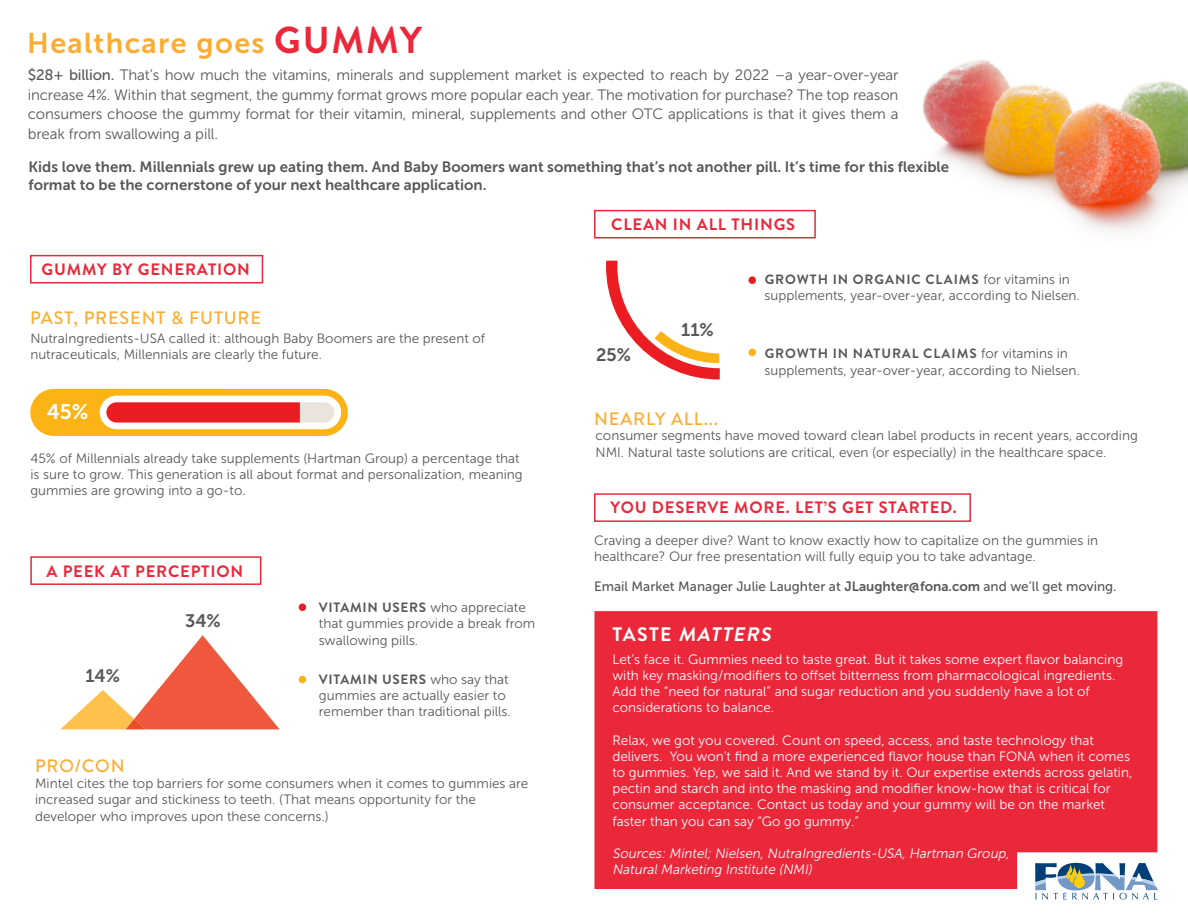
<style>
.page{position:relative;width:1188px;height:918px;background:#fff}
.page>*{position:absolute;margin:0;border:0;box-sizing:border-box;transform-origin:0 0}
.t1{font:28.5px "Museo Sans 700";letter-spacing:.05em;color:#fbad33}
.t2{font:21px "Museo Sans 700";color:#fff}
.t3{font:italic 700 19.5px "Brandon Grotesque";color:#fff}
.t4{font:500 18px "Brandon Grotesque";letter-spacing:.05em;color:#fbad33}
.t5{font:18px "Museo Sans 700";color:#57585a}
.t6{font:700 16.5px "Brandon Grotesque";letter-spacing:.05em;color:#eb273a}
.t7{font:15px/19.5px "Museo Sans 300";letter-spacing:-.01em;color:#57585a;text-align:justify}
.t8{font:15px/18px "Museo Sans 700";color:#57585a}
.t9{font:13.5px/16.2px "Museo Sans 300";color:#57585a}
.t10{font:13.5px/16.2px "Museo Sans 300";color:#fff}
.t11{font:italic 13.5px/16.2px "Museo Sans 300";color:#fff}
.t12{font:13.5px "Museo Sans 500";color:#57585a}
.s1{font-family:"Brandon Grotesque";font-weight:700;font-size:37.5px;color:#eb273a}
.s2{font-family:"Museo Sans 500"}
.s3{font-family:"Brandon Grotesque";font-weight:700}
.s4{font-family:"Museo Sans 700"}
.s5{font-style:normal}
</style>
<div class="page">
<div style="left:594px;top:611px;width:563px;height:278px;background:#eb273a"></div>
<svg style="left:1035px;top:863px;width:123px;height:37px"></svg>
<img style="left:922px;top:60px;width:266px;height:172px">
<div style="left:30px;top:255px;width:233px;height:28px;border:2px solid #eb273a"></div>
<div style="left:594px;top:210px;width:222px;height:28px;border:2px solid #eb273a"></div>
<div style="left:30px;top:556px;width:231px;height:29px;border:2px solid #eb273a"></div>
<div style="left:594px;top:493px;width:377px;height:29px;border:2px solid #eb273a"></div>
<svg style="left:30px;top:389px;width:318px;height:47px"></svg>
<svg style="left:60px;top:635px;width:220px;height:94px"></svg>
<div style="left:299px;top:676px;width:7px;height:7px;background:#fbb316;border-radius:50%"></div>
<div style="left:299px;top:604px;width:7px;height:7px;background:#eb1c22;border-radius:50%"></div>
<svg style="left:606px;top:261px;width:114px;height:119px"></svg>
<div style="left:748px;top:349px;width:8px;height:7px;background:#fbb316;border-radius:50%"></div>
<div style="left:748px;top:276px;width:8px;height:8px;background:#eb1c22;border-radius:50%"></div>
<p class="t1" style="left:27px;top:28px;width:396px">Healthcare goes <span class="s1">GUMMY</span></p>
<p class="t7" style="left:28px;top:65px;width:872px"><span class="s2">$28+ billion.</span> That’s how much the vitamins, minerals and supplement market is expected to reach by 2022 –a year-over-year increase 4%. Within that segment, the gummy format grows more popular each year. The motivation for purchase? The top reason consumers choose the gummy format for their vitamin, mineral, supplements and other OTC applications is that it gives them a break from swallowing a pill.</p>
<p class="t8" style="left:28px;top:158px;width:922px">Kids love them. Millennials grew up eating them. And Baby Boomers want something that’s not another pill. It’s time for this flexible format to be the cornerstone of your next healthcare application.</p>
<p class="t6" style="left:42px;top:258px;width:210px">GUMMY BY GENERATION</p>
<p class="t4" style="left:30px;top:306px;width:233px">PAST, PRESENT &amp; FUTURE</p>
<p class="t9" style="left:30px;top:330px;width:456px">NutraIngredients-USA called it: although Baby Boomers are the present of nutraceuticals, Millennials are clearly the future.</p>
<p class="t2" style="left:47px;top:400px;width:43px">45%</p>
<p class="t9" style="left:30px;top:450px;width:494px">45% of Millennials already take supplements (Hartman Group) a percentage that is sure to grow. This generation is all about format and personalization, meaning gummies are growing into a go-to.</p>
<p class="t6" style="left:46px;top:560px;width:198px">A PEEK AT PERCEPTION</p>
<p class="t5" style="left:185px;top:611px;width:37px">34%</p>
<p class="t9" style="left:319px;top:599px;width:218px"><span class="s3">VITAMIN USERS</span> who appreciate that gummies provide a break from swallowing pills.</p>
<p class="t5" style="left:86px;top:665px;width:36px">14%</p>
<p class="t9" style="left:319px;top:671px;width:193px"><span class="s3">VITAMIN USERS</span> who say that gummies are actually easier to remember than traditional pills.</p>
<p class="t4" style="left:35px;top:753px;width:91px">PRO/CON</p>
<p class="t9" style="left:35px;top:776px;width:495px">Mintel cites the top barriers for some consumers when it comes to gummies are increased sugar and stickiness to teeth. (That means opportunity for the developer who improves upon these concerns.)</p>
<p class="t6" style="left:611px;top:213px;width:185px">CLEAN IN ALL THINGS</p>
<p class="t5" style="left:596px;top:345px;width:36px">25%</p>
<p class="t5" style="left:681px;top:320px;width:34px">11%</p>
<p class="t4" style="left:594px;top:406px;width:125px">NEARLY ALL...</p>
<p class="t9" style="left:765px;top:271px;width:317px"><span class="s3">GROWTH IN ORGANIC CLAIMS</span> for vitamins in supplements, year-over-year, according to Nielsen.</p>
<p class="t9" style="left:765px;top:346px;width:317px"><span class="s3">GROWTH IN NATURAL CLAIMS</span> for vitamins in supplements, year-over-year, according to Nielsen.</p>
<p class="t9" style="left:596px;top:428px;width:544px">consumer segments have moved toward clean label products in recent years, according<br>NMI. Natural taste solutions are critical, even (or especially) in the healthcare space.</p>
<p class="t6" style="left:610px;top:496px;width:348px">YOU DESERVE MORE. LET’S GET STARTED.</p>
<p class="t9" style="left:594px;top:532px;width:506px">Craving a deeper dive? Want to know exactly how to capitalize on the gummies in healthcare? Our free presentation will fully equip you to take advantage.</p>
<p class="t12" style="left:594px;top:579px;width:524px">Email Market Manager Julie Laughter at <span class="s4">JLaughter@fona.com</span> and we’ll get moving.</p>
<p class="t3" style="left:613px;top:620px;width:165px"><span class="s5">TA S T E</span> MATTERS</p>
<p class="t10" style="left:612px;top:651px;width:512px">Let’s face it. Gummies need to taste great. But it takes some expert flavor balancing with key masking/modifiers to offset bitterness from pharmacological ingredients.<br>Add the “need for natural” and sugar reduction and you suddenly have a lot of considerations to balance.</p>
<p class="t10" style="left:612px;top:732px;width:521px">Relax, we got you covered. Count on speed, access, and taste technology that delivers. You won’t find a more experienced flavor house than FONA when it comes to gummies. Yep, we said it. And we stand by it. Our expertise extends across gelatin, pectin and starch and into the masking and modifier know-how that is critical for consumer acceptance. Contact us today and your gummy will be on the market faster than you can say “Go go gummy.”</p>
<p class="t11" style="left:612px;top:845px;width:401px">Sources: Mintel; Nielsen, NutraIngredients-USA, Hartman Group,<br>Natural Marketing Institute (NMI)</p>
</div>
